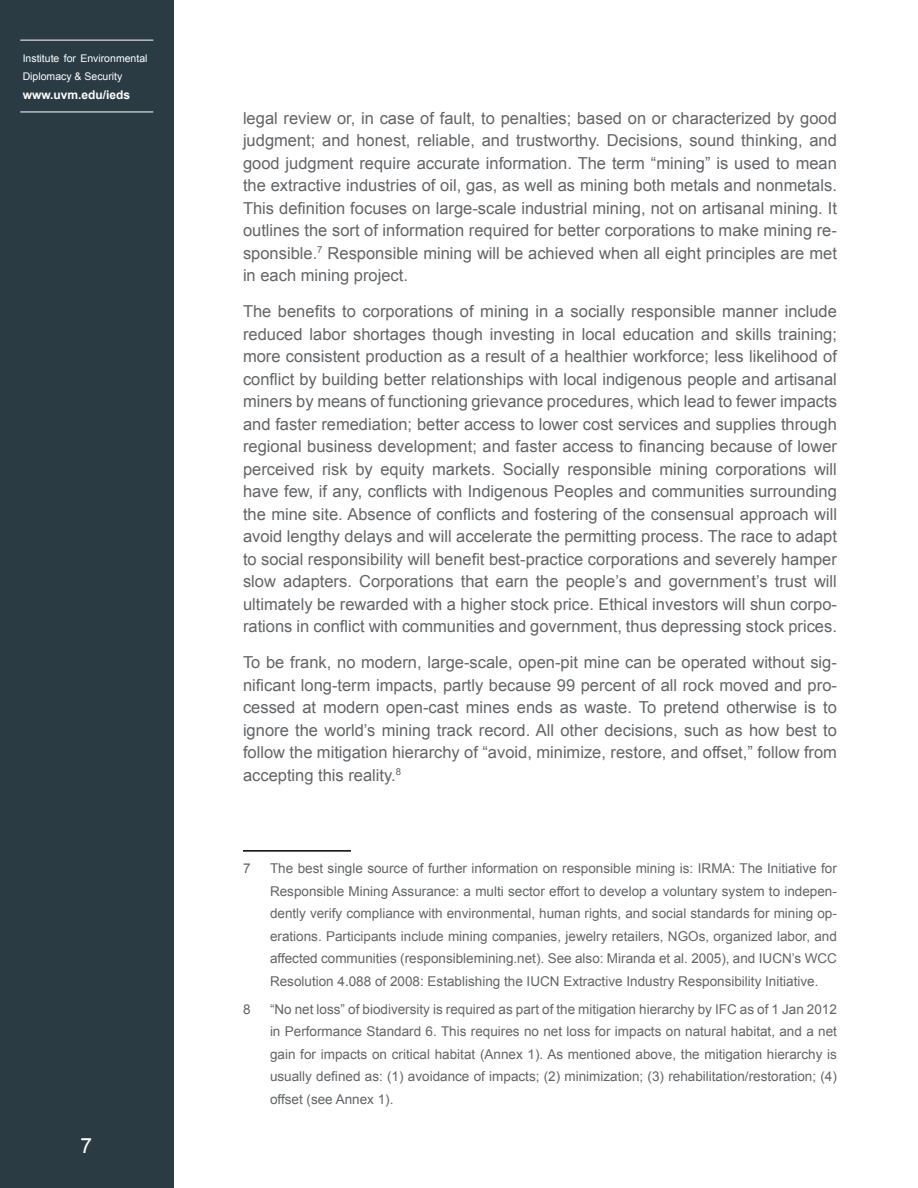
<style>
.page{position:relative;width:918px;height:1188px;background:#fff}
.page>*{position:absolute;margin:0;border:0;box-sizing:border-box;transform-origin:0 0}
.t1{font:21px "Arial";color:#fff}
.t2{font:16.5px/22.5px "Arial";color:#636466;text-align:justify}
.t3{font:13.5px/22.5px "Arial";color:#636466;text-align:justify}
.t4{font:700 12px "Arial";color:#fff}
.t5{font:10.5px/18px "Arial";color:#fff}
</style>
<div class="page">
<div style="left:0;top:0;width:174px;height:1188px;background:#2a3b44"></div>
<hr style="left:20px;top:40px;width:133px;height:1px;background:#fff">
<hr style="left:20px;top:112px;width:133px;height:1px;background:#fff">
<hr style="left:243px;top:850px;width:108px;height:2px;background:#000">
<p class="t5" style="left:23px;top:49px;width:126px">Institute for Environmental<br>Diplomacy &amp; Security</p>
<p class="t4" style="left:23px;top:87px;width:109px">www.uvm.edu/ieds</p>
<p class="t1" style="left:81px;top:1132px;width:13px">7</p>
<p class="t2" style="left:243px;top:107px;width:596px">legal review or, in case of fault, to penalties; based on or characterized by good judgment; and honest, reliable, and trustworthy. Decisions, sound thinking, and good judgment require accurate information. The term “mining” is used to mean the extractive industries of oil, gas, as well as mining both metals and nonmetals.<br>This definition focuses on large-scale industrial mining, not on artisanal mining. It outlines the sort of information required for better corporations to make mining re&shy;sponsible.<sup>7</sup> Responsible mining will be achieved when all eight principles are met in each mining project.</p>
<p class="t2" style="left:243px;top:300px;width:596px">The benefits to corporations of mining in a socially responsible manner include reduced labor shortages though investing in local education and skills training; more consistent production as a result of a healthier workforce; less likelihood of conflict by building better relationships with local indigenous people and artisanal miners by means of functioning grievance procedures, which lead to fewer impacts and faster remediation; better access to lower cost services and supplies through regional business development; and faster access to financing because of lower perceived risk by equity markets. Socially responsible mining corporations will have few, if any, conflicts with Indigenous Peoples and communities surrounding the mine site. Absence of conflicts and fostering of the consensual approach will avoid lengthy delays and will accelerate the permitting process. The race to adapt to social responsibility will benefit best-practice corporations and severely hamper slow adapters. Corporations that earn the people’s and government’s trust will ultimately be rewarded with a higher stock price. Ethical investors will shun corpo&shy;rations in conflict with communities and government, thus depressing stock prices.</p>
<p class="t2" style="left:243px;top:651px;width:596px">To be frank, no modern, large-scale, open-pit mine can be operated without sig&shy;nificant long-term impacts, partly because 99 percent of all rock moved and pro&shy;cessed at modern open-cast mines ends as waste. To pretend otherwise is to ignore the world’s mining track record. All other decisions, such as how best to follow the mitigation hierarchy of “avoid, minimize, restore, and offset,” follow from accepting this reality.<sup>8</sup></p>
<p class="t3" style="left:243px;top:858px;width:9px">7</p>
<p class="t3" style="left:270px;top:858px;width:568px">The best single source of further information on responsible mining is: IRMA: The Initiative for Responsible Mining Assurance: a multi sector effort to develop a voluntary system to indepen&shy;dently verify compliance with environmental, human rights, and social standards for mining op&shy;erations. Participants include mining companies, jewelry retailers, NGOs, organized labor, and affected communities (responsiblemining.net). See also: Miranda et al. 2005), and IUCN’s WCC Resolution 4.088 of 2008: Establishing the IUCN Extractive Industry Responsibility Initiative.</p>
<p class="t3" style="left:243px;top:998px;width:9px">8</p>
<p class="t3" style="left:270px;top:998px;width:568px">“No net loss” of biodiversity is required as part of the mitigation hierarchy by IFC as of 1 Jan 2012 in Performance Standard 6. This requires no net loss for impacts on natural habitat, and a net gain for impacts on critical habitat (Annex 1). As mentioned above, the mitigation hierarchy is usually defined as: (1) avoidance of impacts; (2) minimization; (3) rehabilitation/restoration; (4) offset (see Annex 1).</p>
</div>
